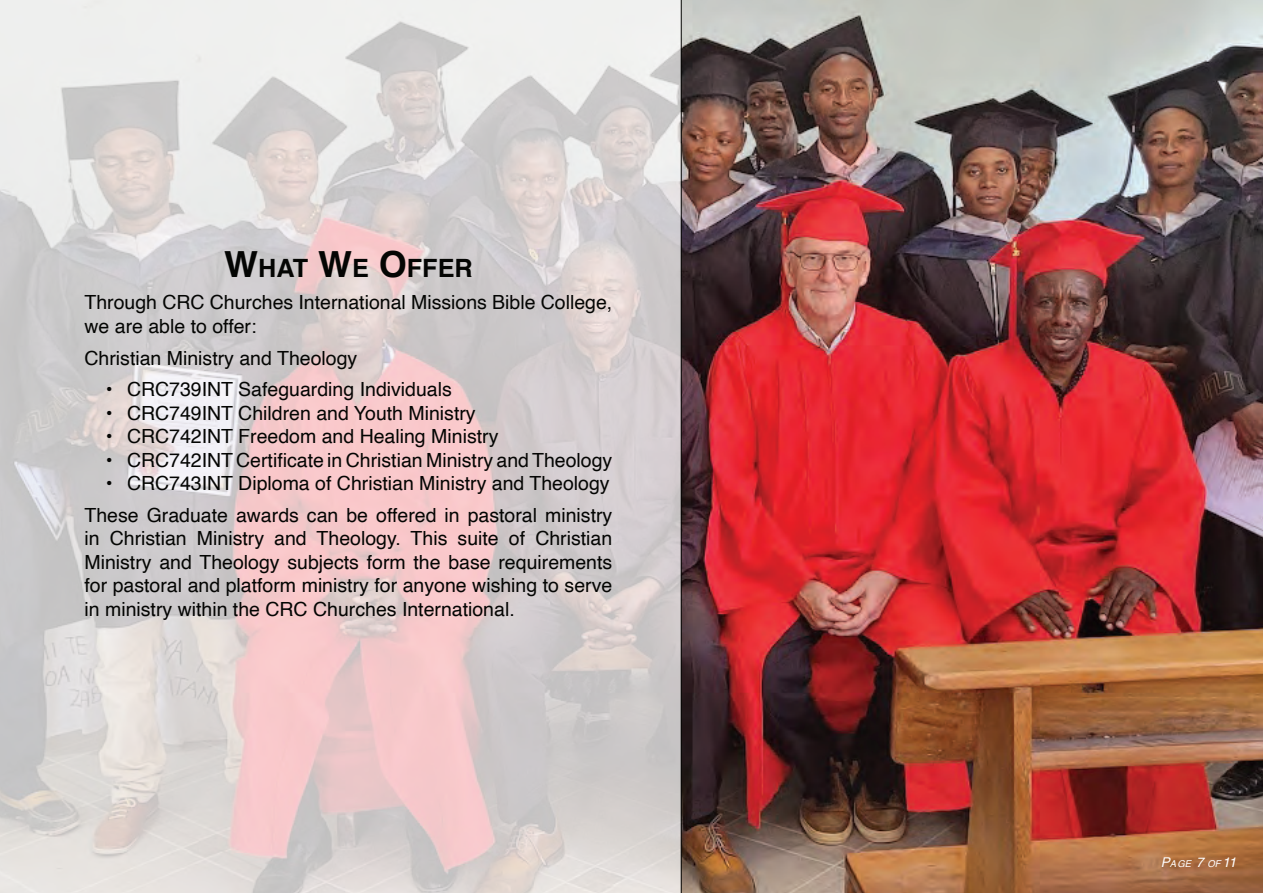
<style>
.page{position:relative;width:1263px;height:893px;background:#fff}
.page>*{position:absolute;margin:0;border:0;box-sizing:border-box;transform-origin:0 0}
.t1{font:700 25.2px "Helvetica";color:#040503}
.t2{font:19.5px/23.4px "Helvetica";color:#040503}
.t3{font:italic 9.45px "Helvetica";color:#fff}
.s1{font-size:36px}
.s2{font-size:13.5px}
</style>
<div class="page">
<img style="left:682px;top:0;width:581px;height:893px">
<img style="left:0;top:0;width:682px;height:893px">
<p class="t1" style="left:224px;top:248px;width:231px"><span class="s1">W</span>HAT <span class="s1">W</span>E <span class="s1">O</span>FFER</p>
<p class="t2" style="left:85px;top:291px;width:529px">Through CRC Churches International Missions Bible College, we are able to offer:</p>
<p class="t2" style="left:85px;top:347px;width:274px">Christian Ministry and Theology</p>
<p class="t2" style="left:106px;top:378px;width:348px">• CRC739INT Safeguarding Individuals</p>
<p class="t2" style="left:106px;top:402px;width:371px">• CRC749INT Children and Youth Ministry</p>
<p class="t2" style="left:106px;top:425px;width:394px">• CRC742INT Freedom and Healing Ministry</p>
<p class="t2" style="left:106px;top:449px;width:508px">• CRC742INT Certificate in Christian Ministry and Theology</p>
<p class="t2" style="left:84px;top:468px;width:529px;line-height:32px;text-align:right">• CRC743INT Diploma of Christian Ministry and Theology<br>These Graduate awards can be offered in pastoral ministry</p>
<p class="t2" style="left:84px;top:527px;width:529px;text-align:justify">in Christian Ministry and Theology. This suite of Christian Ministry and Theology subjects form the base requirements for pastoral and platform ministry for anyone wishing to serve in ministry within the CRC Churches International.</p>
<p class="t3" style="left:1161px;top:856px;width:77px"><span class="s2">P</span>AGE <span class="s2">7</span> OF <span class="s2">11</span></p>
</div>
